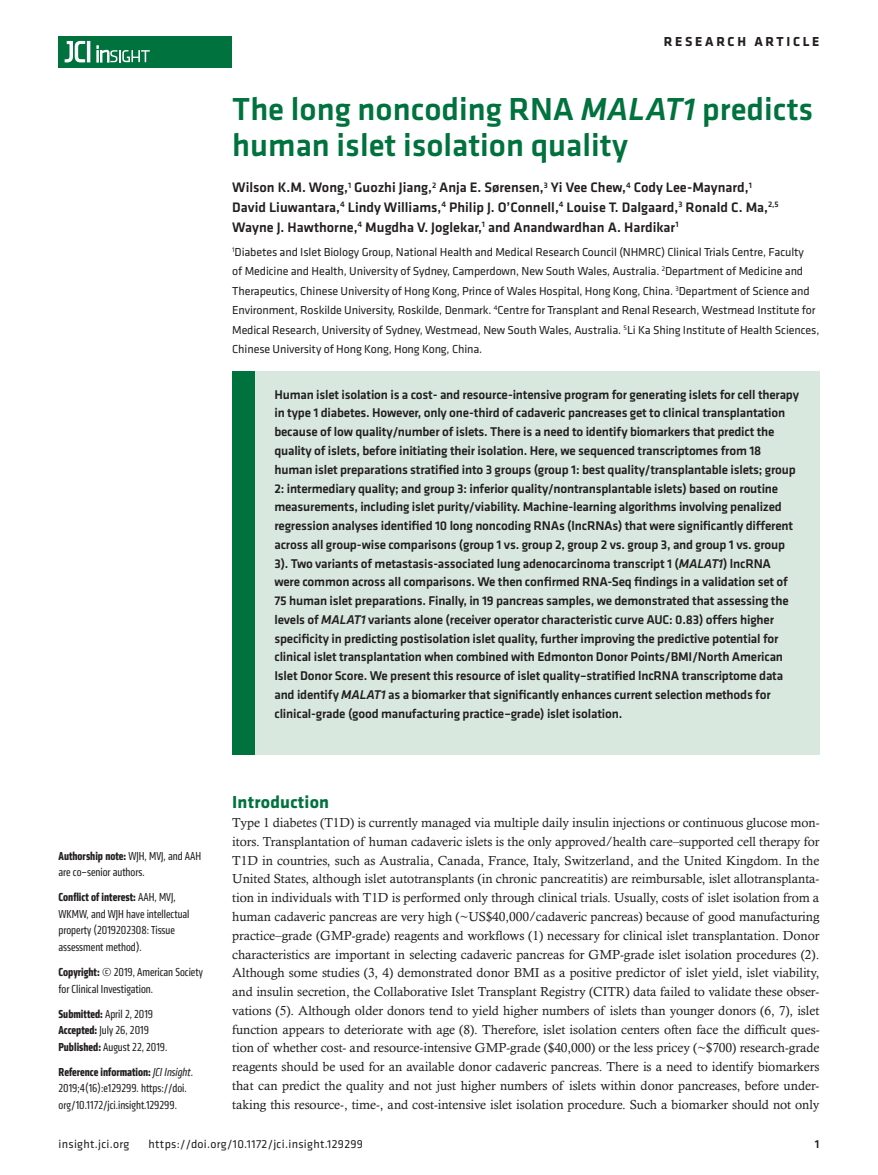
<style>
.page{position:relative;width:878px;height:1175px;background:#fff}
.page>*{position:absolute;margin:0;border:0;box-sizing:border-box;transform-origin:0 0}
.t1{font:500 33px/36px "Klavika Basic";color:#00723e}
.t2{font:700 18px "Klavika";letter-spacing:.01em;color:#00723e}
.t3{font:500 14.25px/19.5px "Klavika Basic";color:#231f20}
.t4{font:700 13.5px "Klavika Basic";letter-spacing:.2em;color:#231f20}
.t5{font:500 13.2px/18.8px "Klavika Basic";letter-spacing:-.015em;color:#231f20}
.t6{font:13.2px/18.8px "Calisto MT Std";letter-spacing:-.005em;color:#231f20;text-align:justify}
.t7{font:12px/19.5px "Klavika";letter-spacing:-.01em;color:#231f20}
.t8{font:condensed 12px/16.5px "Klavika";color:#231f20}
.t9{font:12px "Klavika Basic";letter-spacing:.025em;color:#231f20}
.t10{font:500 12px "Klavika Basic";color:#231f20}
.s1{font-style:italic}
.s2{font-weight:700}
</style>
<div class="page">
<div style="left:59px;top:36px;width:173px;height:31px;background:#00723e"></div>
<hr style="left:87px;top:41px;width:3px;height:21px;background:#fff">
<svg style="left:64px;top:41px;width:21px;height:22px"></svg>
<svg style="left:97px;top:46px;width:53px;height:16px"></svg>
<div style="left:232px;top:372px;width:587px;height:383px;background:#d8e8df"></div>
<div style="left:232px;top:372px;width:22px;height:383px;background:#00723e"></div>
<p class="t4" style="left:663px;top:32px;width:157px">RESEARCH ARTICLE</p>
<h1 class="t1" style="left:232px;top:91px;width:582px">The long noncoding RNA <span class="s1">MALAT1</span> predicts human islet isolation quality</h1>
<p class="t3" style="left:232px;top:178px;width:548px">Wilson K.M. Wong,<sup>1</sup> Guozhi Jiang,<sup>2</sup> Anja E. Sørensen,<sup>3</sup> Yi Vee Chew,<sup>4</sup> Cody Lee-Maynard,<sup>1<br></sup>David Liuwantara,<sup>4</sup> Lindy Williams,<sup>4</sup> Philip J. O’Connell,<sup>4</sup> Louise T. Dalgaard,<sup>3</sup> Ronald C. Ma,<sup>2,5<br></sup>Wayne J. Hawthorne,<sup>4</sup> Mugdha V. Joglekar,<sup>1</sup> and Anandwardhan A. Hardikar<sup>1</sup></p>
<p class="t7" style="left:232px;top:241px;width:588px"><sup>1</sup>Diabetes and Islet Biology Group, National Health and Medical Research Council (NHMRC) Clinical Trials Centre, Faculty<br>of Medicine and Health, University of Sydney, Camperdown, New South Wales, Australia. <sup>2</sup>Department of Medicine and Therapeutics, Chinese University of Hong Kong, Prince of Wales Hospital, Hong Kong, China. <sup>3</sup>Department of Science and Environment, Roskilde University, Roskilde, Denmark. <sup>4</sup>Centre for Transplant and Renal Research, Westmead Institute for Medical Research, University of Sydney, Westmead, New South Wales, Australia. <sup>5</sup>Li Ka Shing Institute of Health Sciences, Chinese University of Hong Kong, Hong Kong, China.</p>
<p class="t5" style="left:274px;top:384px;width:526px">Human islet isolation is a cost- and resource-intensive program for generating islets for cell therapy in type 1 diabetes. However, only one-third of cadaveric pancreases get to clinical transplantation because of low quality/number of islets. There is a need to identify biomarkers that predict the quality of islets, before initiating their isolation. Here, we sequenced transcriptomes from 18 human islet preparations stratified into 3 groups (group 1: best quality/transplantable islets; group 2: intermediary quality; and group 3: inferior quality/nontransplantable islets) based on routine measurements, including islet purity/viability. Machine-learning algorithms involving penalized regression analyses identified 10 long noncoding RNAs (lncRNAs) that were significantly different across all group-wise comparisons (group 1 vs. group 2, group 2 vs. group 3, and group 1 vs. group 3). Two variants of metastasis-associated lung adenocarcinoma transcript 1 (<span class="s1">MALAT1</span>) lncRNA were common across all comparisons. We then confirmed RNA-Seq findings in a validation set of 75 human islet preparations. Finally, in 19 pancreas samples, we demonstrated that assessing the levels of <span class="s1">MALAT1</span> variants alone (receiver operator characteristic curve AUC: 0.83) offers higher specificity in predicting postisolation islet quality, further improving the predictive potential for clinical islet transplantation when combined with Edmonton Donor Points/BMI/North American Islet Donor Score. We present this resource of islet quality–stratified lncRNA transcriptome data and identify <span class="s1">MALAT1</span> as a biomarker that significantly enhances current selection methods for clinical-grade (good manufacturing practice–grade) islet isolation.</p>
<p class="t8" style="left:59px;top:847px;width:144px"><span class="s2">Authorship note:</span> WJH, MVJ, and AAH are co–senior authors.</p>
<p class="t8" style="left:59px;top:889px;width:132px"><span class="s2">Conflict of interest:</span> AAH, MVJ,<br>WKMW, and WJH have intellectual property (2019202308: Tissue assessment method).</p>
<p class="t8" style="left:59px;top:963px;width:146px"><span class="s2">Copyright:</span> © 2019, American Society for Clinical Investigation.</p>
<p class="t8" style="left:59px;top:1005px;width:110px"><span class="s2">Submitted:</span> April 2, 2019<br><span class="s2">Accepted:</span> July 26, 2019<br><span class="s2">Published:</span> August 22, 2019.</p>
<p class="t8" style="left:59px;top:1063px;width:136px"><span class="s2">Reference information:</span> <span class="s1">JCI Insight</span>.<br>2019;4(16):e129299. https://doi. org/10.1172/jci.insight.129299.</p>
<h2 class="t2" style="left:232px;top:789px;width:98px">Introduction</h2>
<p class="t6" style="left:232px;top:813px;width:588px">Type 1 diabetes (T1D) is currently managed via multiple daily insulin injections or continuous glucose mon&shy;itors. Transplantation of human cadaveric islets is the only approved/health care–supported cell therapy for T1D in countries, such as Australia, Canada, France, Italy, Switzerland, and the United Kingdom. In the United States, although islet autotransplants (in chronic pancreatitis) are reimbursable, islet allotransplanta&shy;tion in individuals with T1D is performed only through clinical trials. Usually, costs of islet isolation from a human cadaveric pancreas are very high (~US$40,000/cadaveric pancreas) because of good manufacturing practice–grade (GMP-grade) reagents and workflows (1) necessary for clinical islet transplantation. Donor characteristics are important in selecting cadaveric pancreas for GMP-grade islet isolation procedures (2).<br>Although some studies (3, 4) demonstrated donor BMI as a positive predictor of islet yield, islet viability, and insulin secretion, the Collaborative Islet Transplant Registry (CITR) data failed to validate these obser&shy;vations (5). Although older donors tend to yield higher numbers of islets than younger donors (6, 7), islet function appears to deteriorate with age (8). Therefore, islet isolation centers often face the difficult ques&shy;tion of whether cost- and resource-intensive GMP-grade ($40,000) or the less pricey (~$700) research-grade reagents should be used for an available donor cadaveric pancreas. There is a need to identify biomarkers that can predict the quality and not just higher numbers of islets within donor pancreases, before under&shy;taking this resource-, time-, and cost-intensive islet isolation procedure. Such a biomarker should not only</p>
<p class="t9" style="left:58px;top:1135px;width:72px">insight.jci.org</p>
<p class="t9" style="left:148px;top:1135px;width:216px">https://doi.org/10.1172/jci.insight.129299</p>
<p class="t10" style="left:814px;top:1135px;width:6px">1</p>
</div>
